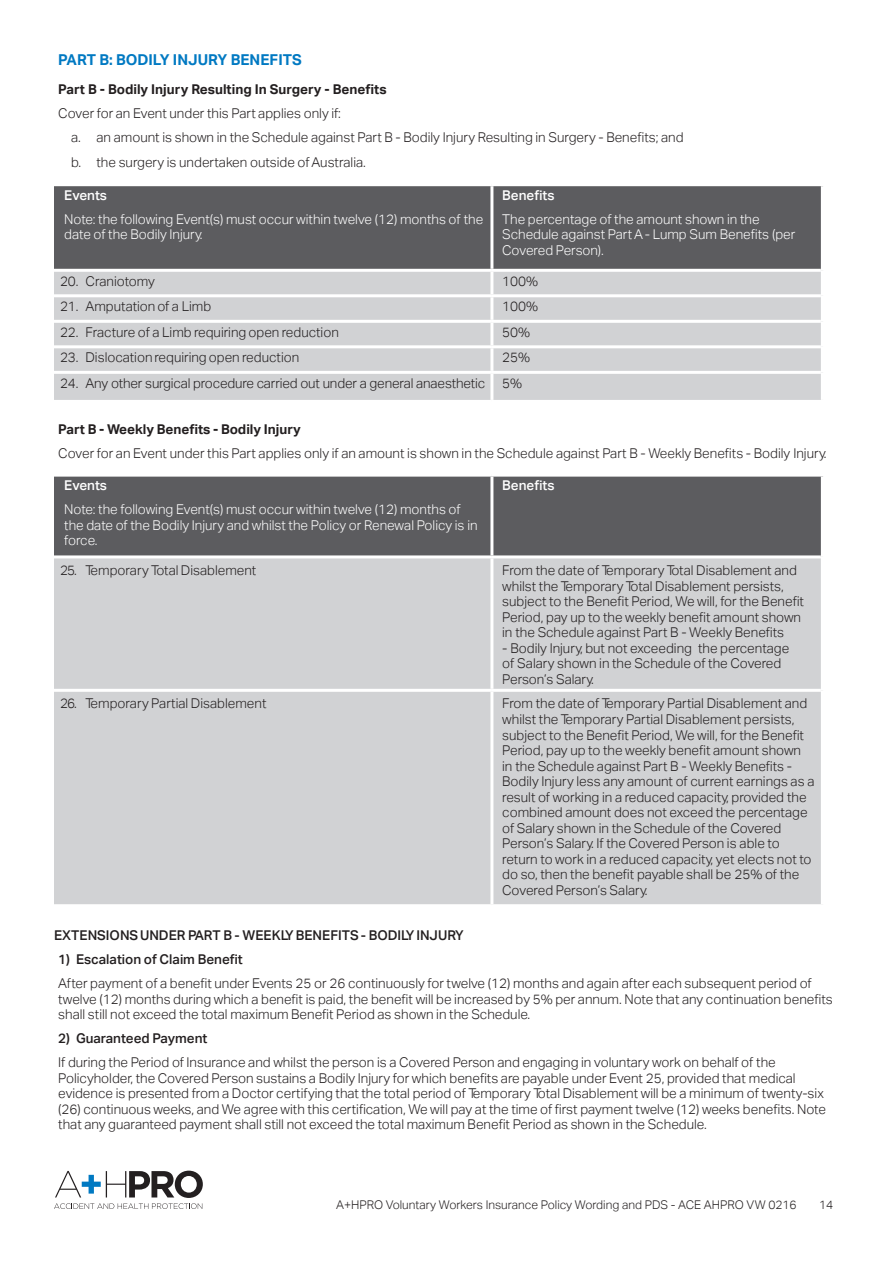
<style>
.page{position:relative;width:893px;height:1263px;background:#fff}
.page>*{position:absolute;margin:0;border:0;box-sizing:border-box;transform-origin:0 0}
.Heading_1{font:700 15px "Aktiv Grotesk";color:#0079c2}
.Paragraph{font:300 13.5px/15.5px "Aktiv Grotesk";color:#231f20}
.Paragraph-2{font:300 13.5px/15.6px "Aktiv Grotesk";color:#fff}
.Paragraph_BOLD{font:500 13.5px "Aktiv Grotesk";color:#231f20}
.Sub_Heading{font:700 13.5px "Aktiv Grotesk";color:#231f20}
.Paragraph_BOLD-2{font:500 13.5px "Aktiv Grotesk";color:#fff}
.t1{font:300 12px "Aktiv Grotesk";color:#231f20}
</style>
<div class="page">
<svg style="left:54px;top:1170px;width:149px;height:39px"></svg>
<div style="left:54px;top:186px;width:767px;height:83px;background:#5c5c5f"></div>
<div style="left:54px;top:272px;width:767px;height:128px;background:#d1d2d4"></div>
<hr style="left:490px;top:186px;width:3px;height:83px;background:#fff">
<hr style="left:490px;top:272px;width:3px;height:22px;background:#fff">
<hr style="left:54px;top:294px;width:438px;height:3px;background:#fff">
<hr style="left:492px;top:294px;width:329px;height:3px;background:#fff">
<hr style="left:490px;top:297px;width:3px;height:23px;background:#fff">
<hr style="left:54px;top:320px;width:438px;height:3px;background:#fff">
<hr style="left:492px;top:320px;width:329px;height:3px;background:#fff">
<hr style="left:490px;top:323px;width:3px;height:22px;background:#fff">
<hr style="left:54px;top:345px;width:438px;height:3px;background:#fff">
<hr style="left:492px;top:345px;width:329px;height:3px;background:#fff">
<hr style="left:490px;top:348px;width:3px;height:23px;background:#fff">
<hr style="left:54px;top:371px;width:438px;height:3px;background:#fff">
<hr style="left:492px;top:371px;width:329px;height:3px;background:#fff">
<hr style="left:490px;top:374px;width:3px;height:26px;background:#fff">
<div style="left:54px;top:477px;width:767px;height:78px;background:#5c5c5f"></div>
<div style="left:54px;top:558px;width:767px;height:346px;background:#d1d2d4"></div>
<hr style="left:490px;top:477px;width:3px;height:78px;background:#fff">
<hr style="left:490px;top:558px;width:3px;height:131px;background:#fff">
<hr style="left:54px;top:689px;width:438px;height:3px;background:#fff">
<hr style="left:492px;top:689px;width:329px;height:3px;background:#fff">
<hr style="left:490px;top:692px;width:3px;height:212px;background:#fff">
<p class="Heading_1" style="left:58px;top:51px;width:245px">PART B: BODILY INJURY BENEFITS</p>
<p class="Sub_Heading" style="left:58px;top:81px;width:330px">Part B - Bodily Injury Resulting In Surgery - Benefits</p>
<p class="Paragraph" style="left:58px;top:105px;width:284px">Cover for an Event under this Part applies only if:</p>
<p class="Paragraph" style="left:71px;top:130px;width:614px">a. an amount is shown in the Schedule against Part B - Bodily Injury Resulting in Surgery - Benefits; and</p>
<p class="Paragraph" style="left:71px;top:155px;width:296px">b. the surgery is undertaken outside of Australia.</p>
<p class="Paragraph_BOLD-2" style="left:64px;top:187px;width:44px">Events</p>
<p class="Paragraph-2" style="left:64px;top:211px;width:420px">Note: the following Event(s) must occur within twelve (12) months of the date of the Bodily Injury.</p>
<p class="Paragraph_BOLD-2" style="left:502px;top:187px;width:54px">Benefits</p>
<p class="Paragraph-2" style="left:502px;top:211px;width:295px">The percentage of the amount shown in the<br>Schedule against Part A - Lump Sum Benefits (per<br>Covered Person).</p>
<p class="Paragraph" style="left:60px;top:274px;width:97px">20. Craniotomy</p>
<p class="Paragraph" style="left:502px;top:274px;width:37px">100%</p>
<p class="Paragraph" style="left:60px;top:299px;width:153px">21. Amputation of a Limb</p>
<p class="Paragraph" style="left:502px;top:299px;width:37px">100%</p>
<p class="Paragraph" style="left:60px;top:325px;width:280px">22. Fracture of a Limb requiring open reduction</p>
<p class="Paragraph" style="left:502px;top:325px;width:29px">50%</p>
<p class="Paragraph" style="left:60px;top:350px;width:241px">23. Dislocation requiring open reduction</p>
<p class="Paragraph" style="left:502px;top:350px;width:29px">25%</p>
<p class="Paragraph" style="left:60px;top:376px;width:427px">24. Any other surgical procedure carried out under a general anaesthetic</p>
<p class="Paragraph" style="left:502px;top:376px;width:21px">5%</p>
<p class="Sub_Heading" style="left:58px;top:421px;width:244px">Part B - Weekly Benefits - Bodily Injury</p>
<p class="Paragraph" style="left:58px;top:445px;width:770px">Cover for an Event under this Part applies only if an amount is shown in the Schedule against Part B - Weekly Benefits - Bodily Injury.</p>
<p class="Paragraph_BOLD-2" style="left:64px;top:477px;width:44px">Events</p>
<p class="Paragraph-2" style="left:64px;top:502px;width:415px">Note: the following Event(s) must occur within twelve (12) months of the date of the Bodily Injury and whilst the Policy or Renewal Policy is in force.</p>
<p class="Paragraph_BOLD-2" style="left:502px;top:477px;width:54px">Benefits</p>
<p class="Paragraph" style="left:60px;top:563px;width:198px">25. Temporary Total Disablement</p>
<p class="Paragraph" style="left:502px;top:563px;width:303px">From the date of Temporary Total Disablement and whilst the Temporary Total Disablement persists, subject to the Benefit Period, We will, for the Benefit Period, pay up to the weekly benefit amount shown in the Schedule against Part B - Weekly Benefits</p>
<p class="Paragraph" style="left:502px;top:640px;width:289px">- Bodily Injury, but not exceeding the percentage of Salary shown in the Schedule of the Covered<br>Person’s Salary.</p>
<p class="Paragraph" style="left:60px;top:696px;width:208px">26. Temporary Partial Disablement</p>
<p class="Paragraph" style="left:502px;top:696px;width:314px">From the date of Temporary Partial Disablement and whilst the Temporary Partial Disablement persists, subject to the Benefit Period, We will, for the Benefit Period, pay up to the weekly benefit amount shown in the Schedule against Part B - Weekly Benefits - Bodily Injury less any amount of current earnings as a result of working in a reduced capacity, provided the combined amount does not exceed the percentage of Salary shown in the Schedule of the Covered Person’s Salary. If the Covered Person is able to return to work in a reduced capacity, yet elects not to do so, then the benefit payable shall be 25% of the Covered Person’s Salary.</p>
<p class="Paragraph_BOLD" style="left:54px;top:927px;width:411px">EXTENSIONS UNDER PART B - WEEKLY BENEFITS - BODILY INJURY</p>
<p class="Paragraph_BOLD" style="left:58px;top:951px;width:186px">1) Escalation of Claim Benefit</p>
<p class="Paragraph" style="left:58px;top:975px;width:776px">After payment of a benefit under Events 25 or 26 continuously for twelve (12) months and again after each subsequent period of twelve (12) months during which a benefit is paid, the benefit will be increased by 5% per annum. Note that any continuation benefits shall still not exceed the total maximum Benefit Period as shown in the Schedule.</p>
<p class="Paragraph_BOLD" style="left:58px;top:1030px;width:151px">2) Guaranteed Payment</p>
<p class="Paragraph" style="left:58px;top:1055px;width:769px">If during the Period of Insurance and whilst the person is a Covered Person and engaging in voluntary work on behalf of the Policyholder, the Covered Person sustains a Bodily Injury for which benefits are payable under Event 25, provided that medical evidence is presented from a Doctor certifying that the total period of Temporary Total Disablement will be a minimum of twenty-six (26) continuous weeks, and We agree with this certification, We will pay at the time of first payment twelve (12) weeks benefits. Note that any guaranteed payment shall still not exceed the total maximum Benefit Period as shown in the Schedule.</p>
<p class="t1" style="left:336px;top:1198px;width:462px">A+HPRO Voluntary Workers Insurance Policy Wording and PDS - ACE AHPRO VW 0216</p>
<p class="t1" style="left:819px;top:1198px;width:16px">14</p>
</div>
